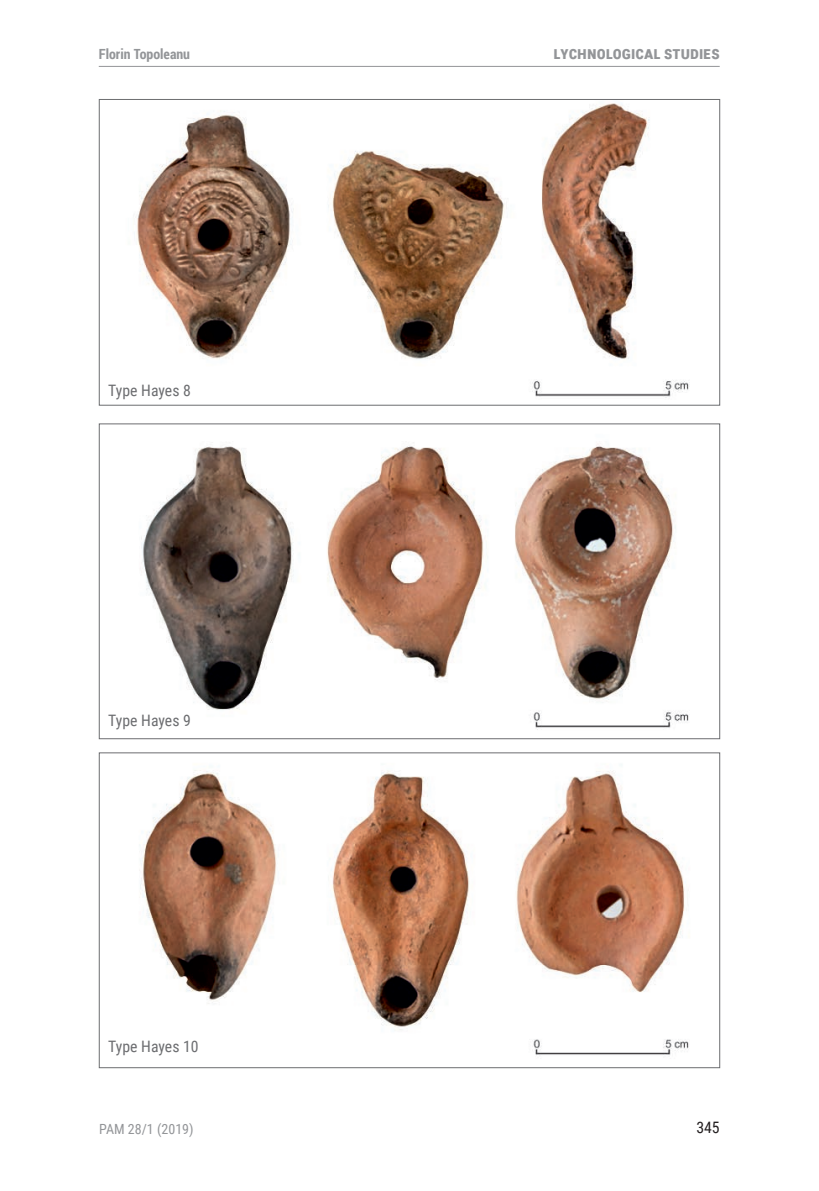
<style>
.page{position:relative;width:819px;height:1191px;background:#fff}
.page>*{position:absolute;margin:0;border:0;box-sizing:border-box;transform-origin:0 0}
.t1{font:700 17.5px "Roboto Condensed";color:#939598}
.t2{font:15.75px "Roboto Condensed";color:#6c6d70}
.t3{font:15.75px "Roboto Condensed";color:#231f20}
.t4{font:700 14px "Roboto Condensed";color:#939598}
.t5{font:14px "Roboto Condensed";color:#939598}
</style>
<div class="page">
<hr style="left:99px;top:66px;width:620px;height:1px;background:#939598">
<img style="left:140px;top:444px;width:549px;height:286px">
<img style="left:134px;top:103px;width:555px;height:295px">
<img style="left:139px;top:764px;width:550px;height:291px">
<p class="t4" style="left:99px;top:44px;width:93px">Florin Topoleanu</p>
<p class="t1" style="left:553px;top:40px;width:168px">lychnological studies</p>
<p class="t2" style="left:108px;top:379px;width:84px">Type Hayes 8</p>
<p class="t2" style="left:108px;top:709px;width:84px">Type Hayes 9</p>
<p class="t2" style="left:108px;top:1035px;width:92px">Type Hayes 10</p>
<p class="t5" style="left:99px;top:1119px;width:96px">PAM 28/1 (2019)</p>
<p class="t3" style="left:696px;top:1116px;width:25px">345</p>
</div>
